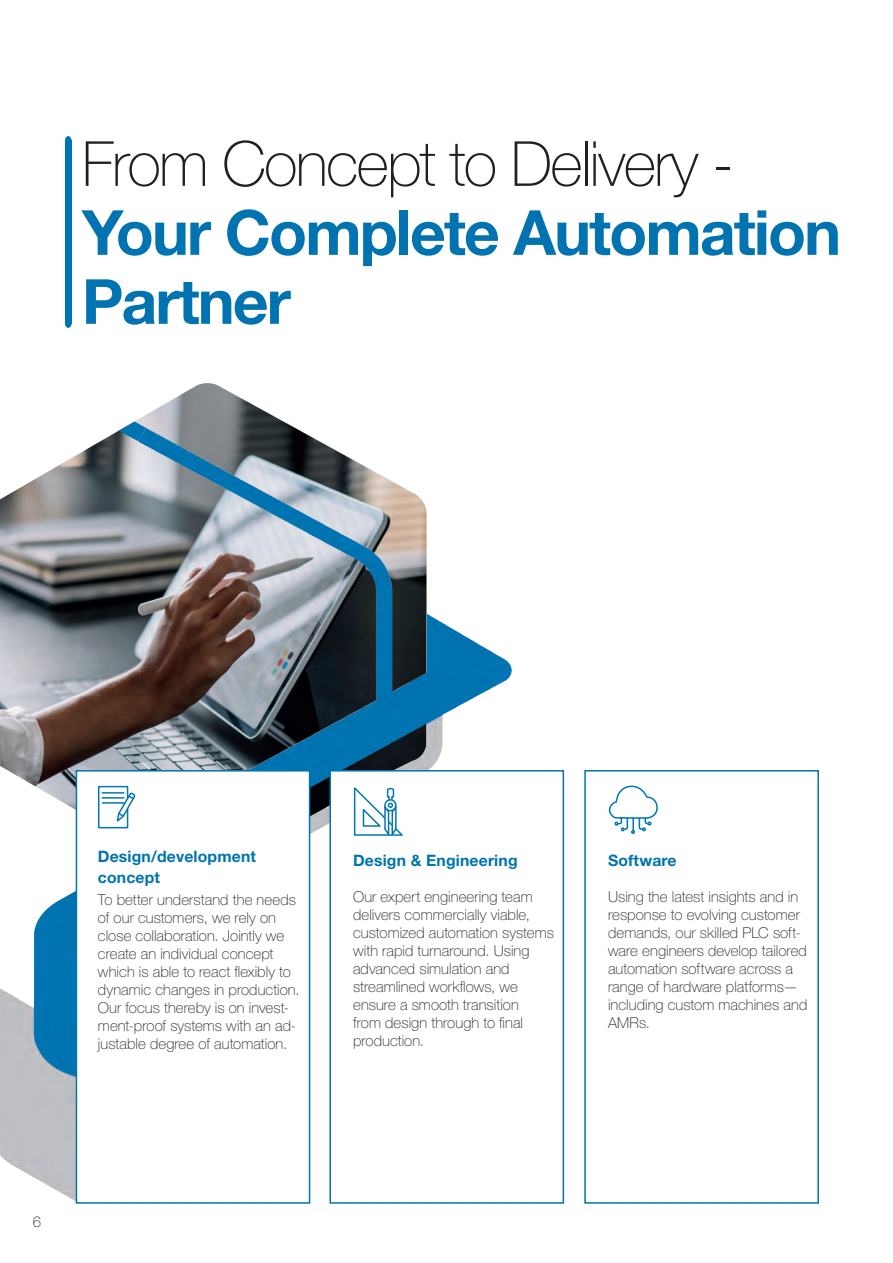
<style>
.page{position:relative;width:893px;height:1263px;background:#fff}
.page>*{position:absolute;margin:0;border:0;box-sizing:border-box;transform-origin:0 0}
.t1{font:700 62.25px/69px "Helvetica Neue LT Pro";letter-spacing:-.03em;color:#0073b0}
.t2{font:100 62.25px "Helvetica Neue LT Pro";letter-spacing:-.03em;color:#231f20}
.t3{font:700 15.75px/21px "Helvetica Neue LT Pro";letter-spacing:.01em;color:#0073b0}
.t4{font:100 15px/18px "Helvetica Neue LT Pro";letter-spacing:.005em;color:#231f20}
</style>
<div class="page">
<img style="left:0;top:383px;width:295px;height:436px">
<svg style="left:119px;top:421px;width:83px;height:7px"></svg>
<img style="left:114px;top:428px;width:398px;height:491px">
<img style="left:0;top:833px;width:76px;height:371px">
<div style="left:76px;top:770px;width:234px;height:434px;background:#fff;border:2px solid #0073b0"></div>
<div style="left:329px;top:770px;width:235px;height:434px;background:#fff;border:2px solid #0073b0"></div>
<div style="left:584px;top:770px;width:235px;height:434px;background:#fff;border:2px solid #0073b0"></div>
<div style="left:65px;top:140px;width:6px;height:67px;background:#0072bc"></div>
<div style="left:65px;top:136px;width:6px;height:8px;background:#0072bc;border-radius:50%"></div>
<div style="left:65px;top:200px;width:6px;height:67px;background:#0072bc"></div>
<div style="left:65px;top:257px;width:6px;height:67px;background:#0072bc"></div>
<div style="left:65px;top:320px;width:6px;height:8px;background:#0072bc;border-radius:50%"></div>
<div style="left:98px;top:786px;width:30px;height:42px;border:2px solid #0077b3"></div>
<svg style="left:102px;top:792px;width:34px;height:32px"></svg>
<hr style="left:102px;top:797px;width:22px;height:2px;background:#0077b3">
<hr style="left:102px;top:802px;width:22px;height:2px;background:#0077b3">
<svg style="left:353px;top:787px;width:50px;height:49px"></svg>
<svg style="left:608px;top:785px;width:50px;height:49px"></svg>
<h1 class="t2" style="left:82px;top:127px;width:653px">From Concept to Delivery -</h1>
<h1 class="t1" style="left:82px;top:197px;width:761px">Your Complete Automation<br>Partner</h1>
<p class="t3" style="left:98px;top:845px;width:160px">Design/development concept</p>
<p class="t4" style="left:98px;top:891px;width:203px">To better understand the needs of our customers, we rely on close collaboration. Jointly we create an individual concept which is able to react flexibly to dynamic changes in production.<br>Our focus thereby is on invest&shy;ment-proof systems with an ad&shy;justable degree of automation.</p>
<p class="t3" style="left:353px;top:849px;width:166px">Design &amp; Engineering</p>
<p class="t4" style="left:353px;top:887px;width:202px">Our expert engineering team delivers commercially viable, customized automation systems with rapid turnaround. Using advanced simulation and streamlined workflows, we ensure a smooth transition<br>from design through to final production.</p>
<p class="t3" style="left:608px;top:849px;width:70px">Software</p>
<p class="t4" style="left:608px;top:887px;width:201px">Using the latest insights and in response to evolving customer demands, our skilled PLC soft&shy;ware engineers develop tailored automation software across a range of hardware platforms— including custom machines and<br>AMRs.</p>
<p class="t4" style="left:33px;top:1212px;width:10px">6</p>
</div>
